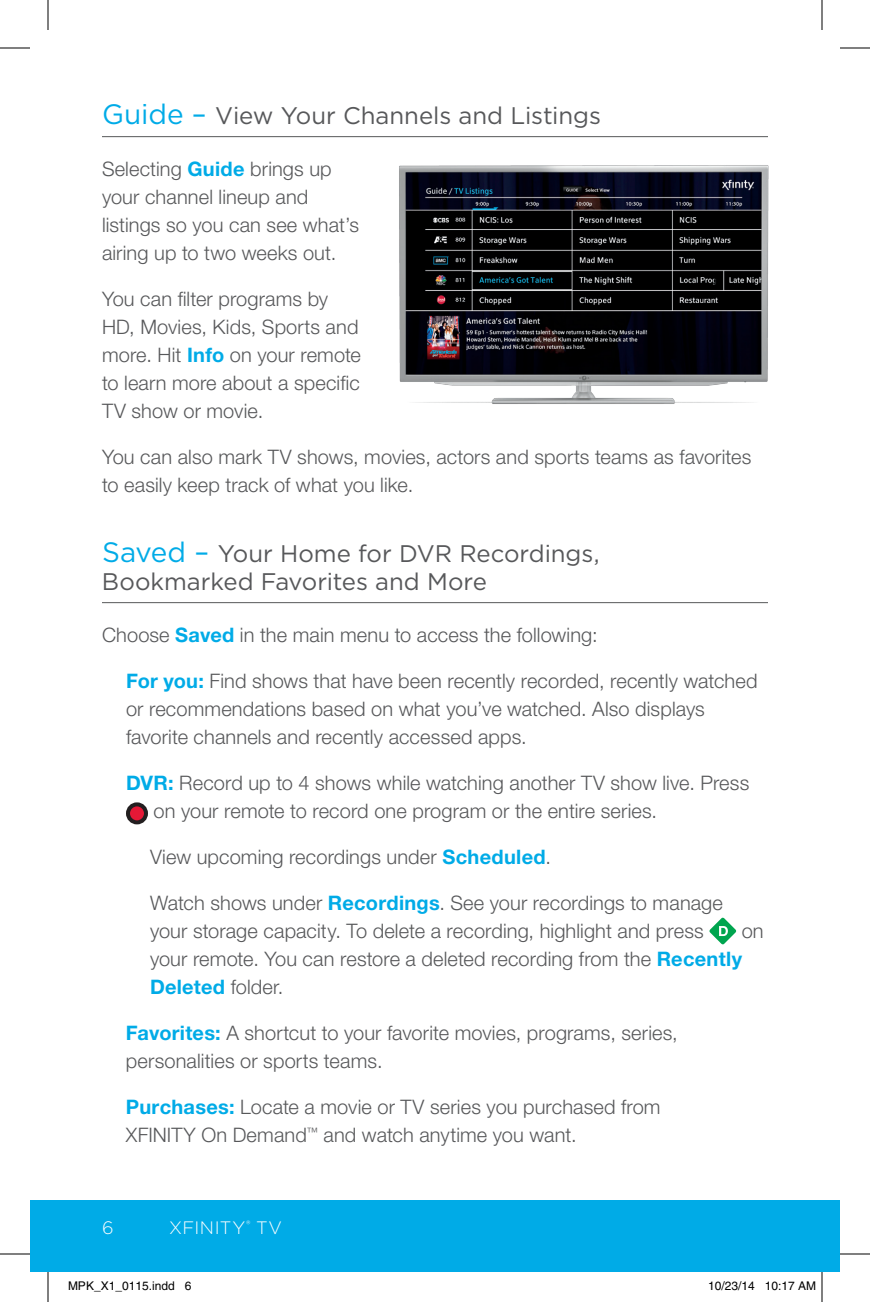
<style>
.page{position:relative;width:870px;height:1302px;background:#fff}
.page>*{position:absolute;margin:0;border:0;box-sizing:border-box;transform-origin:0 0}
.t1{font:24px/28px "Gotham";color:#57585a}
.t2{font:300 20px/28px "Helvetica Neue LT Std";letter-spacing:.005em;color:#57585a}
.t3{font:300 18px "Gotham";letter-spacing:.03em;color:#fff}
.t4{font:12px "Helvetica";color:#000}
.s1{font-size:28px;color:#00abe7}
.s2{font-weight:700;color:#00abe7}
</style>
<div class="page">
<div style="left:30px;top:1200px;width:792px;height:72px;background:#00abe7"></div>
<div style="left:822px;top:1200px;width:18px;height:72px;background:#00abe7"></div>
<hr style="left:102px;top:136px;width:666px;height:1px;background:#57585a">
<hr style="left:102px;top:602px;width:666px;height:1px;background:#57585a">
<div style="left:128px;top:804px;width:18px;height:18px;background:#e51836;border-radius:50%"></div>
<div style="left:126px;top:802px;width:22px;height:22px;border:4px solid #231f20;border-radius:50%"></div>
<svg style="left:709px;top:917px;width:28px;height:28px"></svg>
<img style="left:399px;top:165px;width:370px;height:239px">
<hr style="left:0;top:48px;width:30px;height:1px;background:#000">
<hr style="left:840px;top:48px;width:30px;height:1px;background:#000">
<hr style="left:0;top:1254px;width:30px;height:1px;background:#000">
<hr style="left:840px;top:1254px;width:30px;height:1px;background:#000">
<hr style="left:48px;top:0;width:1px;height:30px;background:#000">
<hr style="left:48px;top:1272px;width:1px;height:30px;background:#000">
<hr style="left:822px;top:0;width:1px;height:30px;background:#000">
<hr style="left:822px;top:1272px;width:1px;height:30px;background:#000">
<div style="left:123px;top:1282px;width:5px;height:8px;border:1px solid #fff;border-radius:50%"></div>
<div style="left:122px;top:1281px;width:7px;height:10px;border:1px solid #fff;border-radius:50%"></div>
<h3 class="t1" style="left:102px;top:101px;width:501px"><span class="s1">Guide –</span> View Your Channels and Listings</h3>
<p class="t2" style="left:102px;top:155px;width:259px">Selecting <span class="s2">Guide</span> brings up your channel lineup and listings so you can see what’s airing up to two weeks out.</p>
<p class="t2" style="left:102px;top:285px;width:261px">You can filter programs by<br>HD, Movies, Kids, Sports and more. Hit <span class="s2">Info</span> on your remote to learn more about a specific<br>TV show or movie.</p>
<p class="t2" style="left:102px;top:443px;width:651px">You can also mark TV shows, movies, actors and sports teams as favorites to easily keep track of what you like.</p>
<h3 class="t1" style="left:102px;top:539px;width:499px"><span class="s1">Saved –</span> Your Home for DVR Recordings,<br>Bookmarked Favorites and More</h3>
<p class="t2" style="left:102px;top:621px;width:497px">Choose <span class="s2">Saved</span> in the main menu to access the following:</p>
<p class="t2" style="left:126px;top:667px;width:633px"><span class="s2">For you:</span> Find shows that have been recently recorded, recently watched or recommendations based on what you’ve watched. Also displays favorite channels and recently accessed apps.</p>
<p class="t2" style="left:154px;top:769px;width:597px;text-indent:-28px"><span class="s2">DVR:</span> Record up to 4 shows while watching another TV show live. Press on your remote to record one program or the entire series.</p>
<p class="t2" style="left:150px;top:843px;width:403px">View upcoming recordings under <span class="s2">Scheduled</span>.</p>
<p class="t2" style="left:150px;top:889px;width:574px">Watch shows under <span class="s2">Recordings</span>. See your recordings to manage your storage capacity. To delete a recording, highlight and press</p>
<p class="t2" style="left:150px;top:917px;width:615px;text-indent:592px">on your remote. You can restore a deleted recording from the <span class="s2">Recently<br>Deleted</span> folder.</p>
<p class="t2" style="left:126px;top:1019px;width:553px"><span class="s2">Favorites:</span> A shortcut to your favorite movies, programs, series, personalities or sports teams.</p>
<p class="t2" style="left:126px;top:1093px;width:536px"><span class="s2">Purchases:</span> Locate a movie or TV series you purchased from<br>XFINITY On Demand<sup>™</sup> and watch anytime you want.</p>
<p class="t3" style="left:102px;top:1216px;width:13px">6</p>
<p class="t3" style="left:169px;top:1216px;width:115px">XFINITY<sup>®</sup> TV</p>
<p class="t4" style="left:68px;top:1279px;width:125px">MPK_X1_0115.indd 6</p>
<p class="t4" style="left:708px;top:1279px;width:110px">10/23/14 10:17 AM</p>
</div>
